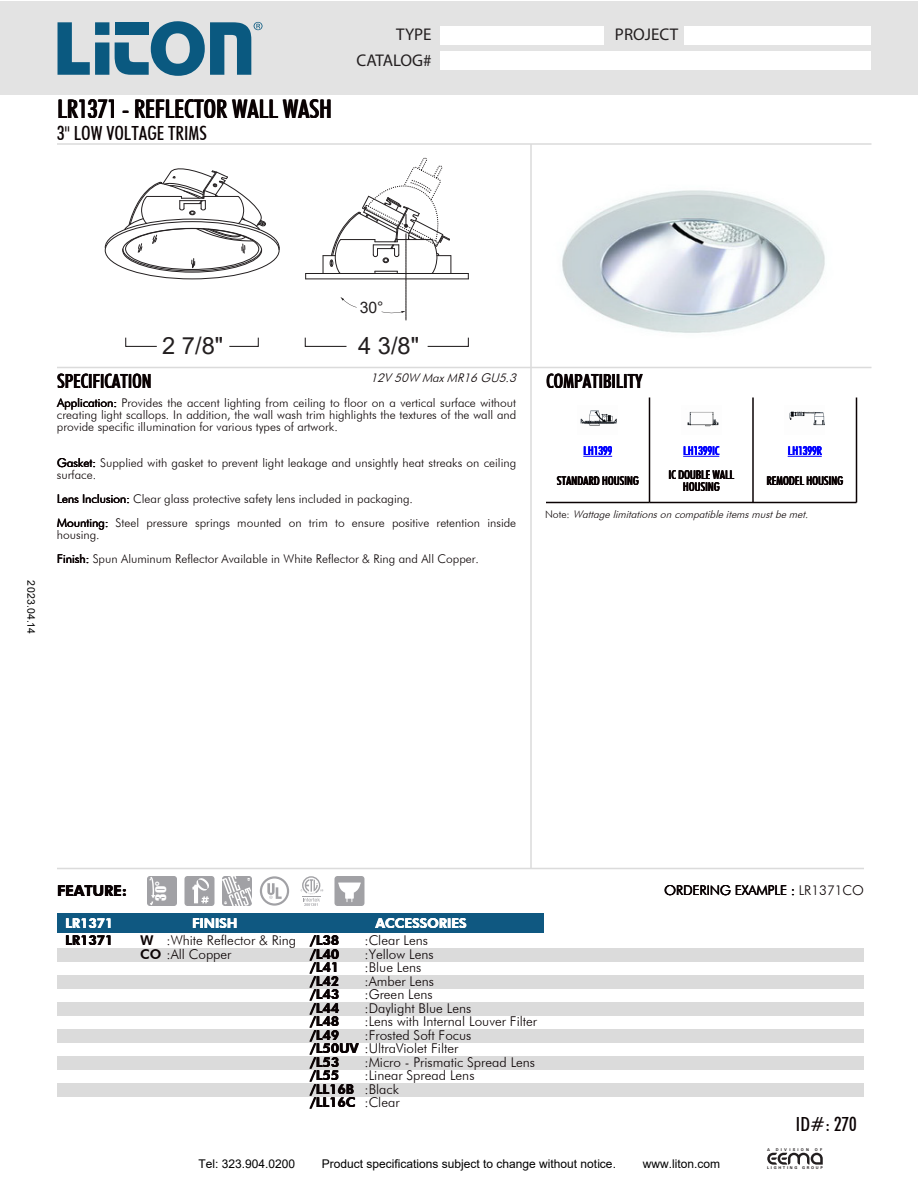
<style>
.page{position:relative;width:918px;height:1188px;background:#fff}
.page>*{position:absolute;margin:0;border:0;box-sizing:border-box;transform-origin:0 0}
.t1{font:500 condensed 25.5px "Futura BT";color:#0a0203}
.t2{font:23.7px "Arial";color:#231f20}
.t3{font:500 condensed 19.5px "Futura BT";color:#0a0203}
.t4{font:16.95px/25.7px "Myriad Pro";color:#231f20;text-align:right}
.t5{font:15.75px "Arial";color:#231f20}
.t6{font:800 15px "Futura BT";color:#0a0203}
.t7{font:300 13.5px/13.5px "Futura BT";color:#0a0203}
.t8{font:800 13.5px/13.5px "Futura BT";color:#0a0203}
.t9{font:800 13.5px "Futura BT";color:#fff}
.t10{font:13.5px "Impact";color:#fff}
.t11{font:300 12px/12px "Futura BT";color:#0a0203}
.t12{font:12px "Arial";color:#000}
.t13{font:500 condensed 12px/12px "Futura BT";color:#0a0203;text-align:center}
.t14{font:500 condensed 12px "Futura BT";color:#00f}
.t15{font:italic 300 12px "Futura BT";color:#0a0203}
.t16{font:italic 300 10.5px "Futura BT";color:#0a0203}
.t17{font:10.5px "Arial";letter-spacing:.02em;color:#000}
.t18{font:700 4.05px "Univers";letter-spacing:.425em;color:#231f20}
.t19{font:700 4.05px "Univers";letter-spacing:.56em;color:#231f20}
.s1{font-style:normal}
.s2{font-weight:800}
.s3{font-weight:300}
</style>
<div class="page">
<div style="left:0;top:2px;width:918px;height:93px;background:#e3e3e3"></div>
<svg style="left:57px;top:21px;width:206px;height:55px"></svg>
<div style="left:440px;top:52px;width:431px;height:18px;background:#fff"></div>
<div style="left:440px;top:26px;width:164px;height:18px;background:#fff"></div>
<div style="left:684px;top:26px;width:186px;height:18px;background:#fff"></div>
<hr style="left:57px;top:143px;width:815px;height:2px;background:#dbdbdb">
<svg style="left:105px;top:168px;width:175px;height:103px"></svg>
<svg style="left:125px;top:337px;width:32px;height:10px"></svg>
<svg style="left:229px;top:337px;width:30px;height:10px"></svg>
<hr style="left:306px;top:279px;width:162px;height:1px;background:#231f20">
<hr style="left:306px;top:273px;width:162px;height:1px;background:#231f20">
<svg style="left:304px;top:337px;width:43px;height:10px"></svg>
<svg style="left:427px;top:337px;width:42px;height:10px"></svg>
<svg style="left:323px;top:157px;width:129px;height:163px"></svg>
<img style="left:562px;top:190px;width:263px;height:143px">
<hr style="left:57px;top:367px;width:815px;height:1px;background:#dbdbdb">
<svg style="left:767px;top:1153px;width:56px;height:12px"></svg>
<div style="left:302px;top:914px;width:242px;height:19px;background:#0f5881"></div>
<div style="left:132px;top:914px;width:169px;height:19px;background:#0f5881"></div>
<div style="left:57px;top:948px;width:807px;height:14px;background:#dbdbdb"></div>
<div style="left:57px;top:975px;width:807px;height:13px;background:#dbdbdb"></div>
<div style="left:57px;top:1002px;width:807px;height:14px;background:#dbdbdb"></div>
<div style="left:57px;top:1029px;width:807px;height:13px;background:#dbdbdb"></div>
<div style="left:57px;top:1056px;width:807px;height:14px;background:#dbdbdb"></div>
<div style="left:57px;top:1083px;width:807px;height:13px;background:#dbdbdb"></div>
<div style="left:57px;top:914px;width:75px;height:19px;background:#0f5881"></div>
<svg style="left:147px;top:876px;width:30px;height:30px"></svg>
<svg style="left:185px;top:876px;width:29px;height:30px"></svg>
<svg style="left:222px;top:876px;width:30px;height:30px"></svg>
<svg style="left:260px;top:876px;width:29px;height:30px"></svg>
<svg style="left:301px;top:876px;width:22px;height:30px"></svg>
<div style="left:334px;top:876px;width:30px;height:30px;background:#a1a1a5;border-radius:3px"></div>
<svg style="left:338px;top:883px;width:23px;height:19px"></svg>
<hr style="left:57px;top:868px;width:807px;height:1px;background:#dbdbdb">
<hr style="left:530px;top:144px;width:2px;height:724px;background:#dbdbdb">
<img style="left:580px;top:410px;width:37px;height:16px">
<svg style="left:583px;top:456px;width:29px;height:1px"></svg>
<hr style="left:649px;top:398px;width:1px;height:104px;background:#0a0203">
<hr style="left:546px;top:502px;width:104px;height:1px;background:#0a0203">
<img style="left:687px;top:411px;width:32px;height:16px">
<hr style="left:683px;top:456px;width:36px;height:1px;background:#00f">
<hr style="left:752px;top:398px;width:2px;height:104px;background:#0a0203">
<hr style="left:650px;top:502px;width:103px;height:1px;background:#0a0203">
<img style="left:789px;top:411px;width:36px;height:15px">
<hr style="left:788px;top:456px;width:34px;height:1px;background:#00f">
<hr style="left:856px;top:398px;width:1px;height:104px;background:#0a0203">
<hr style="left:753px;top:502px;width:103px;height:1px;background:#0a0203">
<h1 class="t1" style="left:57px;top:93px;width:276px">LR1371 - REFLECTOR WALL WASH</h1>
<h3 class="t3" style="left:57px;top:121px;width:151px">3" LOW VOLTAGE TRIMS</h3>
<h3 class="t4" style="left:357px;top:22px;width:77px">TYPE<br>CATALOG#</h3>
<h3 class="t4" style="left:615px;top:22px;width:65px">PROJECT</h3>
<p class="t17" style="left:39px;top:580px;width:54px;rotate:90deg">2023.04.14</p>
<h3 class="t5" style="left:360px;top:297px;width:25px">30°</h3>
<h2 class="t2" style="left:162px;top:329px;width:63px">2 7/8"</h2>
<h2 class="t2" style="left:358px;top:329px;width:63px">4 3/8"</h2>
<h3 class="t3" style="left:57px;top:370px;width:96px">SPECIFICATION</h3>
<p class="t15" style="left:370px;top:370px;width:151px">12V50W MaxMR16 GU5.3</p>
<p class="t11" style="left:57px;top:397px;width:461px;text-align:justify">Application: Provides the accent lighting from ceiling to floor on a vertical surface without creating light scallops. In addition, the wall wash trim highlights the textures of the wall and provide specific illumination for various types of artwork.</p>
<p class="t11" style="left:57px;top:457px;width:461px">Gasket: Supplied with gasket to prevent light leakage and unsightly heat streaks on ceiling surface.</p>
<p class="t11" style="left:57px;top:487px;width:461px;line-height:24px">Lens Inclusion: Clear glass protective safety lens included in packaging.<br>Mounting: Steel pressure springs mounted on trim to ensure positive retention inside</p>
<p class="t11" style="left:57px;top:523px;width:424px;line-height:24px">housing.<br>Finish: Spun Aluminum Reflector Available in White Reflector &amp; Ring and All Copper.</p>
<h3 class="t3" style="left:546px;top:370px;width:98px">COMPATIBILITY</h3>
<p class="t14" style="left:788px;top:444px;width:36px">LH1399R</p>
<p class="t13" style="left:766px;top:475px;width:78px">REMODEL HOUSING</p>
<p class="t16" style="left:545px;top:508px;width:268px"><span class="s1">N o t e :</span> Wattagelimitationsoncompatibleitemsmustbemet.</p>
<p class="t14" style="left:583px;top:444px;width:30px">LH1399</p>
<p class="t13" style="left:557px;top:475px;width:83px">STANDARD HOUSING</p>
<p class="t14" style="left:683px;top:444px;width:38px">LH1399IC</p>
<p class="t13" style="left:669px;top:469px;width:67px">IC DOUBLE WALL<br>HOUSING</p>
<p class="t10" style="left:150px;top:901px;width:21px;rotate:-90deg">30°</p>
<p class="t6" style="left:57px;top:881px;width:71px">FEATURE:</p>
<p class="t7" style="left:664px;top:883px;width:201px">ORDERING EXAMPLE : LR1371CO</p>
<p class="t9" style="left:65px;top:915px;width:49px">LR1371</p>
<p class="t8" style="left:65px;top:934px;width:49px">LR1371</p>
<p class="t7" style="left:140px;top:933px;width:93px;line-height:14.1px"><span class="s2">W<br>CO</span> :All Copper</p>
<p class="t9" style="left:192px;top:915px;width:47px">FINISH</p>
<p class="t9" style="left:375px;top:915px;width:93px">ACCESSORIES</p>
<p class="t7" style="left:166px;top:934px;width:131px">:White Reflector &amp; Ring</p>
<p class="t7" style="left:364px;top:934px;width:174px">:Clear Lens<br>:Yellow Lens<br>:Blue Lens<br>:Amber Lens<br>:Green Lens<br>:Daylight Blue Lens<br>:Lens with Internal Louver Filter :Frosted Soft Focus</p>
<p class="t7" style="left:364px;top:1055px;width:172px">:Micro - Prismatic Spread Lens :Linear Spread Lens<br>:Black<br>:Clear</p>
<p class="t8" style="left:310px;top:934px;width:150px">/L38<br>/L40<br>/L41<br>/L42<br>/L43<br>/L44<br>/L48<br>/L49<br>/L50UV <span class="s3">:UltraViolet Filter </span>/L53<br>/L55<br>/LL16B<br>/LL16C</p>
<p class="t12" style="left:198px;top:1155px;width:98px">Tel: 323.904.0200</p>
<p class="t12" style="left:322px;top:1155px;width:296px">Product specifications subject to change without notice.</p>
<p class="t12" style="left:643px;top:1155px;width:79px">www.liton.com</p>
<h3 class="t3" style="left:796px;top:1112px;width:62px">ID#: 270</h3>
<p class="t18" style="left:767px;top:1147px;width:4px">A</p>
<p class="t19" style="left:776px;top:1147px;width:35px">DIVISION</p>
<p class="t18" style="left:815px;top:1147px;width:9px">O F</p>
<p class="t18" style="left:767px;top:1166px;width:57px">LIGHTING GROUP</p>
</div>
